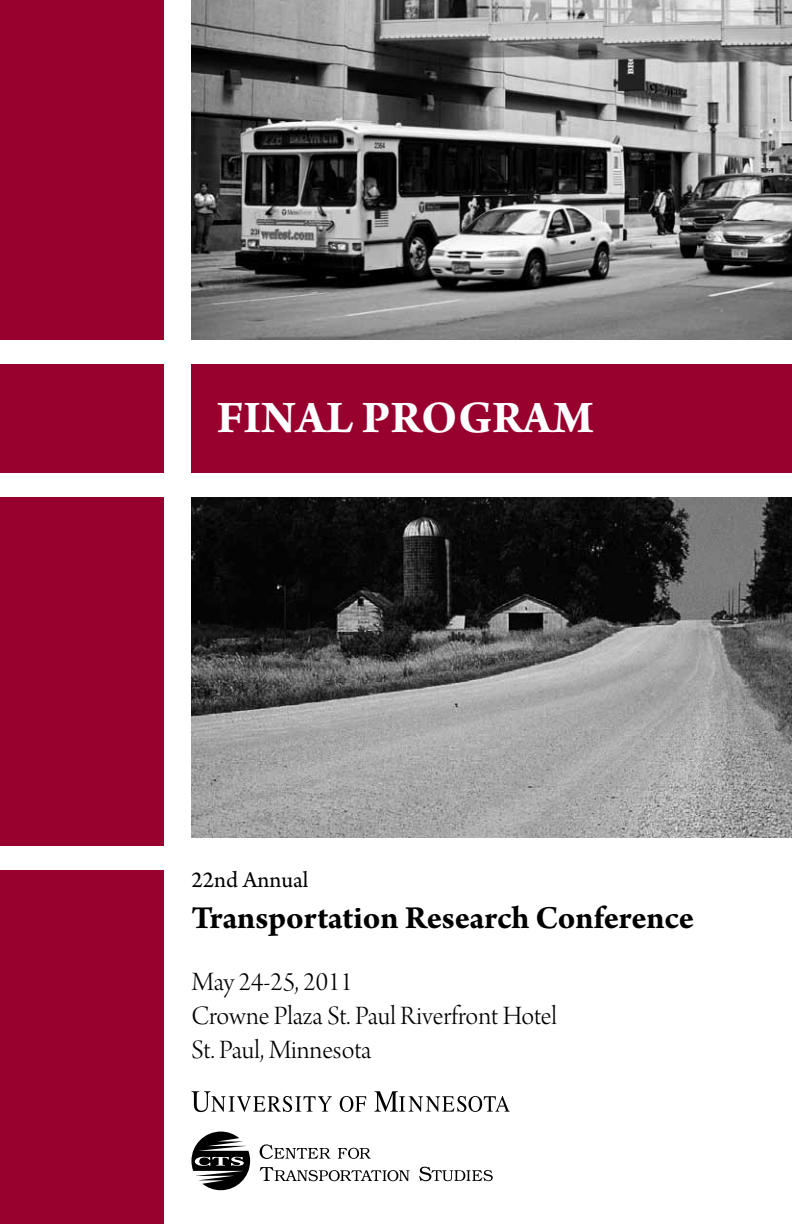
<style>
.page{position:relative;width:792px;height:1224px;background:#fff}
.page>*{position:absolute;margin:0;border:0;box-sizing:border-box;transform-origin:0 0}
.t1{font:700 48px "Arno Pro";color:#fff}
.t2{font:700 34px "Arno Pro";letter-spacing:-.005em;color:#000}
.t3{font:28px/34px "Arno Pro Light Display";color:#000}
.t4{font:24px "Arno Pro";color:#000}
</style>
<div class="page">
<div style="left:0;top:364px;width:164px;height:109px;background:#98002e"></div>
<div style="left:0;top:0;width:164px;height:340px;background:#98002e"></div>
<div style="left:191px;top:364px;width:601px;height:109px;background:#98002e"></div>
<img style="left:191px;top:497px;width:601px;height:340px">
<div style="left:0;top:497px;width:164px;height:349px;background:#98002e"></div>
<div style="left:0;top:871px;width:164px;height:353px;background:#98002e"></div>
<svg style="left:191px;top:1132px;width:59px;height:58px"></svg>
<svg style="left:260px;top:1144px;width:70px;height:15px"></svg>
<svg style="left:338px;top:1148px;width:33px;height:11px"></svg>
<svg style="left:260px;top:1167px;width:150px;height:14px"></svg>
<svg style="left:419px;top:1167px;width:74px;height:14px"></svg>
<img style="left:191px;top:0;width:601px;height:340px">
<svg style="left:191px;top:1091px;width:141px;height:21px"></svg>
<svg style="left:340px;top:1096px;width:26px;height:16px"></svg>
<svg style="left:374px;top:1091px;width:136px;height:21px"></svg>
<h1 class="t1" style="left:217px;top:390px;width:378px">FINAL PROGRAM</h1>
<p class="t4" style="left:191px;top:866px;width:119px">22nd Annual</p>
<p class="t2" style="left:191px;top:898px;width:504px">Transportation Research Conference</p>
<p class="t3" style="left:191px;top:967px;width:367px">May 24-25, 2011<br>Crowne Plaza St. Paul Riverfront Hotel<br>St. Paul, Minnesota</p>
</div>
